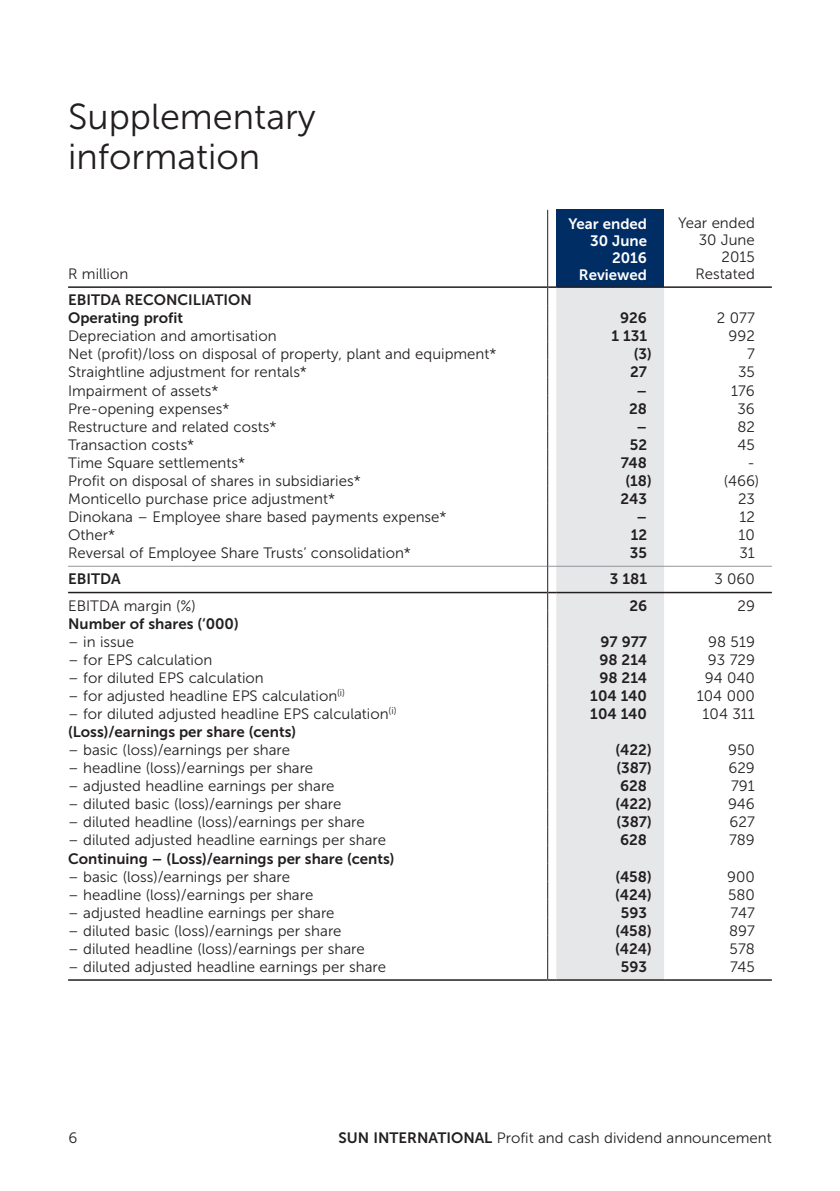
<style>
.page{position:relative;width:840px;height:1191px;background:#fff}
.page>*{position:absolute;margin:0;border:0;box-sizing:border-box;transform-origin:0 0}
.t1{font:36px/40px "Museo Sans 300";color:#231f20}
.t2{font:15px/17px "Museo Sans 300";color:#231f20;text-align:right}
.t3{font:15px/18px "Museo Sans 700";color:#231f20}
.t4{font:15px/17px "Museo Sans 700";color:#fff;text-align:right}
.s1{font-family:"Museo Sans 700"}
</style>
<div class="page">
<div style="left:556px;top:210px;width:107px;height:77px;background:#002e64"></div>
<div style="left:556px;top:288px;width:107px;height:691px;background:#e6e7e9"></div>
<hr style="left:68px;top:286px;width:479px;height:2px;background:#231f20">
<hr style="left:663px;top:286px;width:108px;height:2px;background:#231f20">
<hr style="left:556px;top:286px;width:107px;height:2px;background:#231f20">
<hr style="left:68px;top:566px;width:479px;height:1px;background:#939598">
<hr style="left:556px;top:566px;width:107px;height:1px;background:#939598">
<hr style="left:663px;top:566px;width:108px;height:1px;background:#939598">
<hr style="left:68px;top:592px;width:479px;height:1px;background:#231f20">
<hr style="left:556px;top:592px;width:107px;height:1px;background:#231f20">
<hr style="left:663px;top:592px;width:108px;height:1px;background:#231f20">
<hr style="left:68px;top:979px;width:479px;height:1px;background:#231f20">
<hr style="left:556px;top:979px;width:107px;height:1px;background:#231f20">
<hr style="left:663px;top:979px;width:108px;height:1px;background:#231f20">
<hr style="left:547px;top:210px;width:1px;height:77px;background:#231f20">
<svg style="left:547px;top:286px;width:9px;height:694px"></svg>
<h1 class="t1" style="left:68px;top:97px;width:249px">Supplementary information</h1>
<p class="t2" style="left:68px;top:265px;width:62px">R million</p>
<p class="t3" style="left:68px;top:291px;width:185px">EBITDA RECONCILIATION<br>Operating profit</p>
<p class="t4" style="left:568px;top:216px;width:80px">Year ended<br>30 June<br>2016<br>Reviewed</p>
<p class="t2" style="left:677px;top:214px;width:78px">Year ended<br>30 June<br>2015<br>Restated</p>
<p class="t3" style="left:619px;top:309px;width:28px">926</p>
<p class="t2" style="left:716px;top:310px;width:39px">2 077</p>
<p class="t2" style="left:68px;top:328px;width:210px">Depreciation and amortisation</p>
<p class="t3" style="left:611px;top:327px;width:37px">1 131</p>
<p class="t2" style="left:728px;top:328px;width:28px">992</p>
<p class="t2" style="left:68px;top:346px;width:430px">Net (profit)/loss on disposal of property, plant and equipment*</p>
<p class="t3" style="left:633px;top:345px;width:19px">(3)</p>
<p class="t2" style="left:746px;top:346px;width:9px">7</p>
<p class="t2" style="left:68px;top:364px;width:240px">Straightline adjustment for rentals*</p>
<p class="t3" style="left:629px;top:363px;width:18px">27</p>
<p class="t2" style="left:737px;top:364px;width:18px">35</p>
<p class="t2" style="left:68px;top:382px;width:152px">Impairment of assets*</p>
<p class="t3" style="left:636px;top:381px;width:12px">–</p>
<p class="t2" style="left:730px;top:382px;width:25px">176</p>
<p class="t2" style="left:68px;top:400px;width:163px">Pre-opening expenses*</p>
<p class="t3" style="left:628px;top:399px;width:19px">28</p>
<p class="t2" style="left:737px;top:400px;width:19px">36</p>
<p class="t2" style="left:68px;top:418px;width:210px">Restructure and related costs*</p>
<p class="t3" style="left:636px;top:417px;width:12px">–</p>
<p class="t2" style="left:737px;top:418px;width:19px">82</p>
<p class="t2" style="left:68px;top:436px;width:128px">Transaction costs*</p>
<p class="t3" style="left:629px;top:435px;width:19px">52</p>
<p class="t2" style="left:737px;top:436px;width:19px">45</p>
<p class="t2" style="left:68px;top:454px;width:178px">Time Square settlements*</p>
<p class="t3" style="left:620px;top:453px;width:28px">748</p>
<p class="t2" style="left:747px;top:454px;width:9px">-</p>
<p class="t2" style="left:68px;top:472px;width:294px">Profit on disposal of shares in subsidiaries*</p>
<p class="t3" style="left:625px;top:471px;width:28px">(18)</p>
<p class="t2" style="left:723px;top:472px;width:37px">(466)</p>
<p class="t2" style="left:68px;top:490px;width:268px">Monticello purchase price adjustment*</p>
<p class="t3" style="left:620px;top:490px;width:28px">243</p>
<p class="t2" style="left:737px;top:490px;width:18px">23</p>
<p class="t2" style="left:68px;top:508px;width:379px">Dinokana – Employee share based payments expense*</p>
<p class="t3" style="left:636px;top:508px;width:12px">–</p>
<p class="t2" style="left:739px;top:508px;width:17px">12</p>
<p class="t2" style="left:68px;top:526px;width:48px">Other*</p>
<p class="t3" style="left:630px;top:526px;width:18px">12</p>
<p class="t2" style="left:738px;top:526px;width:18px">10</p>
<p class="t2" style="left:68px;top:544px;width:344px">Reversal of Employee Share Trusts’ consolidation*</p>
<p class="t3" style="left:629px;top:544px;width:19px">35</p>
<p class="t2" style="left:739px;top:544px;width:17px">31</p>
<p class="t3" style="left:68px;top:570px;width:54px">EBITDA</p>
<p class="t3" style="left:609px;top:570px;width:39px">3 181</p>
<p class="t2" style="left:714px;top:571px;width:42px">3 060</p>
<p class="t2" style="left:68px;top:597px;width:129px">EBITDA margin (%)</p>
<p class="t3" style="left:629px;top:596px;width:19px">26</p>
<p class="t2" style="left:737px;top:597px;width:19px">29</p>
<p class="t3" style="left:68px;top:614px;width:172px">Number of shares (‘000)</p>
<p class="t2" style="left:68px;top:633px;width:67px">– in issue</p>
<p class="t3" style="left:600px;top:632px;width:48px">97 977</p>
<p class="t2" style="left:707px;top:633px;width:48px">98 519</p>
<p class="t2" style="left:68px;top:651px;width:145px">– for EPS calculation</p>
<p class="t3" style="left:599px;top:650px;width:49px">98 214</p>
<p class="t2" style="left:707px;top:651px;width:48px">93 729</p>
<p class="t2" style="left:68px;top:669px;width:197px">– for diluted EPS calculation</p>
<p class="t3" style="left:599px;top:669px;width:49px">98 214</p>
<p class="t2" style="left:704px;top:669px;width:52px">94 040</p>
<p class="t2" style="left:68px;top:687px;width:278px">– for adjusted headline EPS calculation<sup>(i)</sup></p>
<p class="t3" style="left:590px;top:686px;width:58px">104 140</p>
<p class="t2" style="left:696px;top:687px;width:59px">104 000</p>
<p class="t2" style="left:68px;top:705px;width:330px">– for diluted adjusted headline EPS calculation<sup>(i)</sup></p>
<p class="t3" style="left:590px;top:705px;width:58px">104 140</p>
<p class="t2" style="left:702px;top:705px;width:54px">104 311</p>
<p class="t3" style="left:68px;top:723px;width:229px">(Loss)/earnings per share (cents)</p>
<p class="t2" style="left:68px;top:741px;width:223px">– basic (loss)/earnings per share</p>
<p class="t3" style="left:615px;top:741px;width:38px">(422)</p>
<p class="t2" style="left:727px;top:741px;width:28px">950</p>
<p class="t2" style="left:68px;top:759px;width:246px">– headline (loss)/earnings per share</p>
<p class="t3" style="left:616px;top:759px;width:37px">(387)</p>
<p class="t2" style="left:728px;top:759px;width:28px">629</p>
<p class="t2" style="left:68px;top:777px;width:268px">– adjusted headline earnings per share</p>
<p class="t3" style="left:619px;top:777px;width:28px">628</p>
<p class="t2" style="left:730px;top:777px;width:25px">791</p>
<p class="t2" style="left:68px;top:795px;width:275px">– diluted basic (loss)/earnings per share</p>
<p class="t3" style="left:615px;top:795px;width:38px">(422)</p>
<p class="t2" style="left:727px;top:795px;width:28px">946</p>
<p class="t2" style="left:68px;top:814px;width:298px">– diluted headline (loss)/earnings per share</p>
<p class="t3" style="left:616px;top:813px;width:37px">(387)</p>
<p class="t2" style="left:729px;top:814px;width:27px">627</p>
<p class="t2" style="left:68px;top:832px;width:319px">– diluted adjusted headline earnings per share</p>
<p class="t3" style="left:619px;top:831px;width:28px">628</p>
<p class="t2" style="left:728px;top:832px;width:27px">789</p>
<p class="t3" style="left:68px;top:849px;width:328px">Continuing – (Loss)/earnings per share (cents)</p>
<p class="t2" style="left:68px;top:868px;width:223px">– basic (loss)/earnings per share</p>
<p class="t3" style="left:615px;top:867px;width:38px">(458)</p>
<p class="t2" style="left:726px;top:868px;width:29px">900</p>
<p class="t2" style="left:68px;top:886px;width:246px">– headline (loss)/earnings per share</p>
<p class="t3" style="left:614px;top:885px;width:38px">(424)</p>
<p class="t2" style="left:727px;top:886px;width:28px">580</p>
<p class="t2" style="left:68px;top:904px;width:268px">– adjusted headline earnings per share</p>
<p class="t3" style="left:620px;top:903px;width:28px">593</p>
<p class="t2" style="left:730px;top:904px;width:26px">747</p>
<p class="t2" style="left:68px;top:922px;width:275px">– diluted basic (loss)/earnings per share</p>
<p class="t3" style="left:615px;top:921px;width:38px">(458)</p>
<p class="t2" style="left:728px;top:922px;width:27px">897</p>
<p class="t2" style="left:68px;top:940px;width:298px">– diluted headline (loss)/earnings per share</p>
<p class="t3" style="left:614px;top:939px;width:38px">(424)</p>
<p class="t2" style="left:729px;top:940px;width:27px">578</p>
<p class="t2" style="left:68px;top:958px;width:319px">– diluted adjusted headline earnings per share</p>
<p class="t3" style="left:620px;top:957px;width:28px">593</p>
<p class="t2" style="left:729px;top:958px;width:26px">745</p>
<p class="t2" style="left:69px;top:1129px;width:10px">6</p>
<p class="t2" style="left:338px;top:1129px;width:434px"><span class="s1">SUN INTERNATIONAL</span> Profit and cash dividend announcement</p>
</div>
